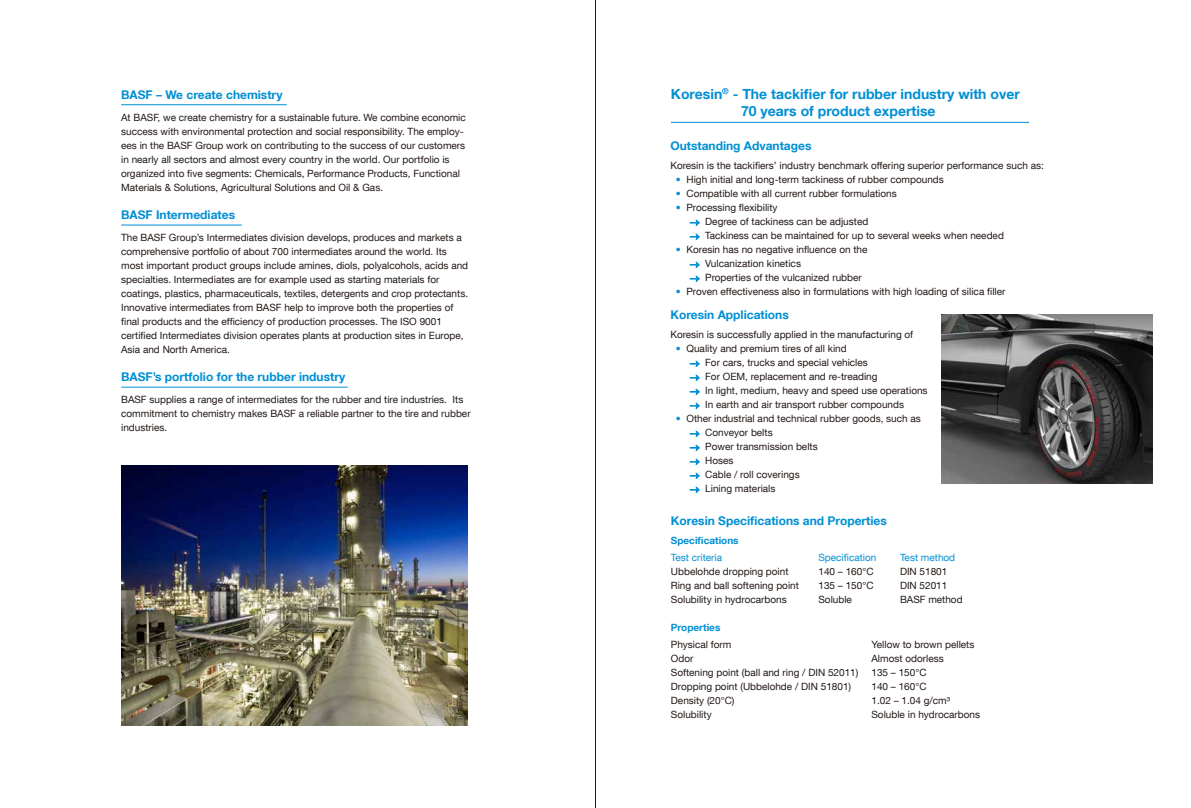
<style>
.page{position:relative;width:1191px;height:808px;background:#fff}
.page>*{position:absolute;margin:0;border:0;box-sizing:border-box;transform-origin:0 0}
.t1{font:700 14px/16.8px "Helvetica Neue LT Com";color:#008fd4}
.t2{font:700 12px "Helvetica Neue LT Com";color:#008fd4}
.t3{font:10px/14px "Helvetica Neue LT Com";color:#221815}
.t4{font:10px "Helvetica Neue LT Com";color:#008fd4}
.t5{font:700 10px "Helvetica Neue LT Com";color:#008fd4}
.s1{color:#008fd4}
</style>
<div class="page">
<svg style="left:689px;top:220px;width:11px;height:6px"></svg>
<svg style="left:689px;top:234px;width:11px;height:6px"></svg>
<svg style="left:689px;top:262px;width:11px;height:6px"></svg>
<svg style="left:689px;top:276px;width:11px;height:6px"></svg>
<svg style="left:689px;top:361px;width:11px;height:6px"></svg>
<svg style="left:689px;top:375px;width:11px;height:6px"></svg>
<svg style="left:689px;top:389px;width:11px;height:6px"></svg>
<svg style="left:689px;top:403px;width:11px;height:6px"></svg>
<svg style="left:689px;top:431px;width:11px;height:6px"></svg>
<svg style="left:689px;top:445px;width:11px;height:6px"></svg>
<svg style="left:689px;top:459px;width:11px;height:6px"></svg>
<svg style="left:689px;top:473px;width:11px;height:6px"></svg>
<svg style="left:689px;top:487px;width:11px;height:6px"></svg>
<hr style="left:121px;top:104px;width:166px;height:1px;background:#008fd4">
<hr style="left:121px;top:224px;width:121px;height:1px;background:#008fd4">
<hr style="left:121px;top:387px;width:227px;height:1px;background:#008fd4">
<hr style="left:671px;top:122px;width:358px;height:1px;background:#008fd4">
<hr style="left:595px;top:0;width:1px;height:808px;background:#221815">
<img style="left:941px;top:315px;width:211px;height:168px">
<img style="left:121px;top:466px;width:347px;height:260px">
<p class="t2" style="left:121px;top:87px;width:163px">BASF – We create chemistry</p>
<p class="t3" style="left:121px;top:110px;width:346px">At BASF, we create chemistry for a sustainable future. We combine economic success with environmental protection and social responsibility. The employ&shy;ees in the BASF Group work on contributing to the success of our customers in nearly all sectors and almost every country in the world. Our portfolio is organized into five segments: Chemicals, Performance Products, Functional Materials &amp; Solutions, Agricultural Solutions and Oil &amp; Gas.</p>
<p class="t2" style="left:121px;top:207px;width:115px">BASF Intermediates</p>
<p class="t3" style="left:121px;top:230px;width:348px">The BASF Group’s Intermediates division develops, produces and markets a comprehensive portfolio of about 700 intermediates around the world. Its most important product groups include amines, diols, polyalcohols, acids and specialties. Intermediates are for example used as starting materials for coatings, plastics, pharmaceuticals, textiles, detergents and crop protectants.<br>Innovative intermediates from BASF help to improve both the properties of final products and the efficiency of production processes. The ISO 9001 certified Intermediates division operates plants at production sites in Europe, Asia and North America.</p>
<p class="t2" style="left:121px;top:369px;width:226px">BASF’s portfolio for the rubber industry</p>
<p class="t3" style="left:121px;top:392px;width:351px">BASF supplies a range of intermediates for the rubber and tire industries. Its commitment to chemistry makes BASF a reliable partner to the tire and rubber industries.</p>
<h1 class="t1" style="left:741px;top:85px;width:280px;text-indent:-70px">Koresin<sup>®</sup> - The tackifier for rubber industry with over<br>70 years of product expertise</h1>
<p class="t2" style="left:670px;top:138px;width:143px">Outstanding Advantages</p>
<p class="t3" style="left:670px;top:158px;width:375px">Koresin is the tackifiers’ industry benchmark offering superior performance such as:</p>
<p class="t3" style="left:676px;top:172px;width:269px"><span class="s1">•</span> High initial and long-term tackiness of rubber compounds</p>
<p class="t3" style="left:676px;top:186px;width:222px"><span class="s1">•</span> Compatible with all current rubber formulations</p>
<p class="t3" style="left:705px;top:200px;width:300px;text-indent:-29px"><span class="s1">•</span> Processing flexibility<br>Degree of tackiness can be adjusted<br>Tackiness can be maintained for up to several weeks when needed</p>
<p class="t3" style="left:705px;top:242px;width:164px;text-indent:-29px"><span class="s1">•</span> Koresin has no negative influence on the<br>Vulcanization kinetics<br>Properties of the vulcanized rubber</p>
<p class="t3" style="left:676px;top:284px;width:331px"><span class="s1">•</span> Proven effectiveness also in formulations with high loading of silica filler</p>
<p class="t2" style="left:670px;top:307px;width:120px">Koresin Applications</p>
<p class="t3" style="left:670px;top:327px;width:244px">Koresin is successfully applied in the manufacturing of</p>
<p class="t3" style="left:705px;top:341px;width:224px;text-indent:-29px"><span class="s1">•</span> Quality and premium tires of all kind<br>For cars, trucks and special vehicles<br>For OEM, replacement and re-treading<br>In light, medium, heavy and speed use operations In earth and air transport rubber compounds</p>
<p class="t3" style="left:705px;top:411px;width:217px;text-indent:-29px"><span class="s1">•</span> Other industrial and technical rubber goods, such as<br>Conveyor belts<br>Power transmission belts<br>Hoses<br>Cable / roll coverings<br>Lining materials</p>
<p class="t2" style="left:671px;top:513px;width:217px">Koresin Specifications and Properties</p>
<p class="t5" style="left:671px;top:534px;width:69px">Specifications</p>
<p class="t4" style="left:671px;top:552px;width:53px">Test criteria</p>
<p class="t4" style="left:818px;top:552px;width:59px">Specification</p>
<p class="t4" style="left:900px;top:552px;width:57px">Test method</p>
<p class="t3" style="left:671px;top:565px;width:119px">Ubbelohde dropping point</p>
<p class="t3" style="left:818px;top:565px;width:57px">140 – 160°C</p>
<p class="t3" style="left:900px;top:565px;width:49px">DIN 51801</p>
<p class="t3" style="left:671px;top:579px;width:129px">Ring and ball softening point</p>
<p class="t3" style="left:818px;top:579px;width:57px">135 – 150°C</p>
<p class="t3" style="left:900px;top:579px;width:49px">DIN 52011</p>
<p class="t3" style="left:671px;top:593px;width:117px">Solubility in hydrocarbons</p>
<p class="t3" style="left:818px;top:593px;width:35px">Soluble</p>
<p class="t3" style="left:900px;top:593px;width:64px">BASF method</p>
<p class="t5" style="left:671px;top:621px;width:51px">Properties</p>
<p class="t3" style="left:671px;top:638px;width:62px">Physical form</p>
<p class="t3" style="left:871px;top:638px;width:104px">Yellow to brown pellets</p>
<p class="t3" style="left:671px;top:652px;width:24px">Odor</p>
<p class="t3" style="left:871px;top:652px;width:74px">Almost odorless</p>
<p class="t3" style="left:671px;top:666px;width:189px">Softening point (ball and ring / DIN 52011)</p>
<p class="t3" style="left:871px;top:666px;width:57px">135 – 150°C</p>
<p class="t3" style="left:671px;top:680px;width:182px">Dropping point (Ubbelohde / DIN 51801)</p>
<p class="t3" style="left:871px;top:680px;width:57px">140 – 160°C</p>
<p class="t3" style="left:671px;top:694px;width:65px">Density (20°C)</p>
<p class="t3" style="left:871px;top:694px;width:80px">1.02 – 1.04 g/cm³</p>
<p class="t3" style="left:671px;top:708px;width:42px">Solubility</p>
<p class="t3" style="left:871px;top:708px;width:110px">Soluble in hydrocarbons</p>
</div>
